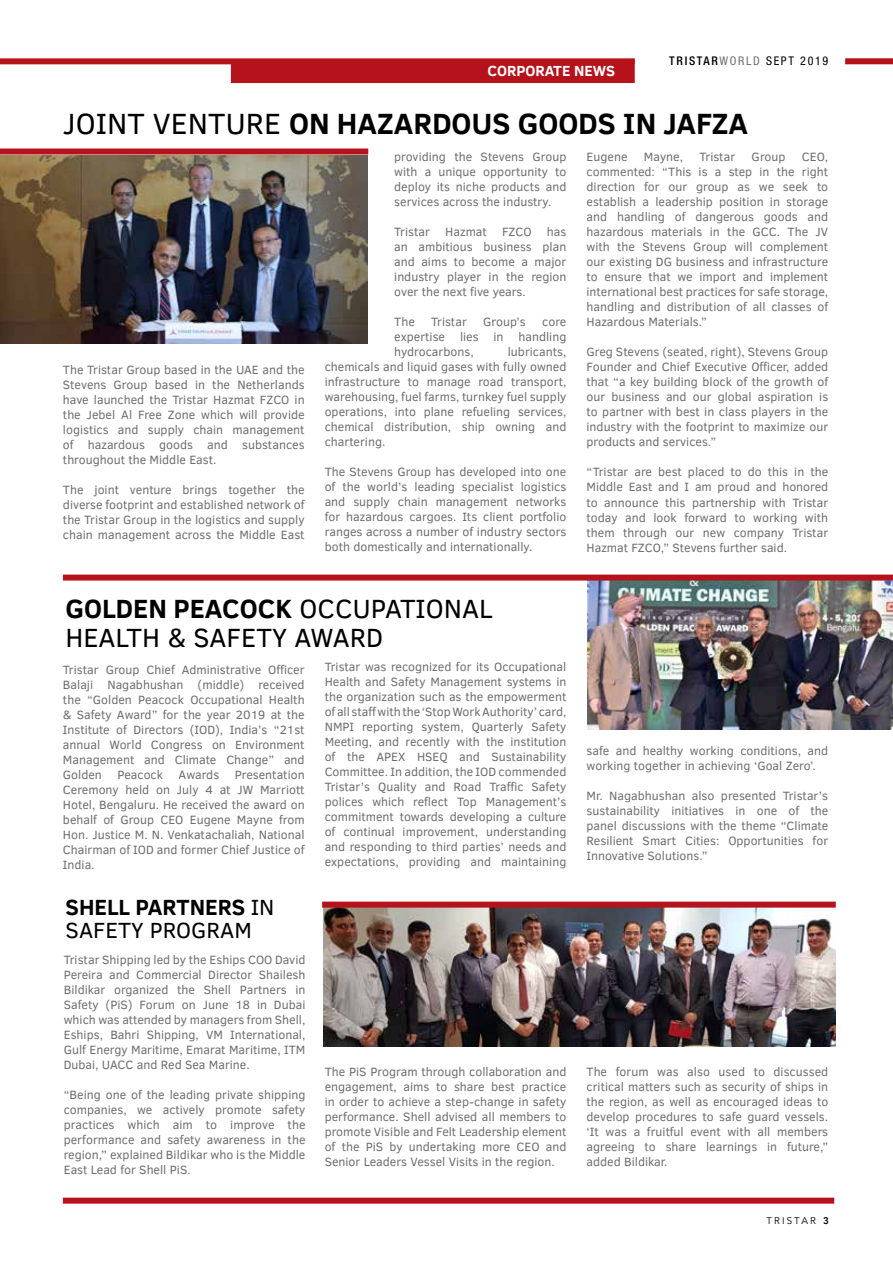
<style>
.page{position:relative;width:893px;height:1263px;background:#fff}
.page>*{position:absolute;margin:0;border:0;box-sizing:border-box;transform-origin:0 0}
.t1{font:700 30px "Clear Sans";color:#000}
.t2{font:27px/29.1px "Clear Sans";color:#000}
.t3{font:22.5px/23.1px "Clear Sans";color:#000}
.t4{font:700 15px "Clear Sans";color:#fff}
.t5{font:12.3px/15px "Clear Sans";color:#6d6e71;text-align:justify}
.t6{font:condensed 12px "Helvetica Neue";letter-spacing:.14em;color:#000}
.t7{font:9.75px "Avenir";letter-spacing:.22em;color:#000}
.s1{font-weight:500}
.s2{color:#6d6e71}
.s3{font-weight:400}
.s4{font-weight:700}
.s5{font-weight:800}
</style>
<div class="page">
<img style="left:323px;top:908px;width:512px;height:138px">
<img style="left:587px;top:581px;width:306px;height:148px">
<div style="left:845px;top:58px;width:48px;height:6px;background:#b5121b"></div>
<div style="left:0;top:58px;width:635px;height:6px;background:#b5121b"></div>
<div style="left:231px;top:59px;width:404px;height:24px;background:#b5121b"></div>
<div style="left:63px;top:1198px;width:771px;height:6px;background:#b5121b"></div>
<div style="left:63px;top:575px;width:830px;height:6px;background:#b5121b"></div>
<div style="left:322px;top:902px;width:514px;height:6px;background:#b5121b"></div>
<img style="left:0;top:155px;width:367px;height:188px">
<div style="left:0;top:149px;width:368px;height:6px;background:#b5121b"></div>
<p class="t4" style="left:487px;top:59px;width:129px">CORPORATE NEWS</p>
<p class="t6" style="left:669px;top:54px;width:160px"><span class="s1">TRISTAR</span><span class="s2">WORLD</span> SEPT 2019</p>
<h1 class="t1" style="left:63px;top:101px;width:687px"><span class="s3">JOINT VENTURE</span> ON HAZARDOUS GOODS IN JAFZA</h1>
<p class="t5" style="left:63px;top:362px;width:243px">The Tristar Group based in the UAE and the Stevens Group based in the Netherlands have launched the Tristar Hazmat FZCO in the Jebel Al Free Zone which will provide logistics and supply chain management of hazardous goods and substances throughout the Middle East.</p>
<p class="t5" style="left:63px;top:482px;width:243px">The joint venture brings together the diverse footprint and established network of the Tristar Group in the logistics and supply chain management across the Middle East</p>
<p class="t5" style="left:394px;top:149px;width:174px">providing the Stevens Group with a unique opportunity to deploy its niche products and services across the industry.</p>
<p class="t5" style="left:394px;top:224px;width:174px">Tristar Hazmat FZCO has an ambitious business plan and aims to become a major industry player in the region over the next five years.</p>
<p class="t5" style="left:394px;top:314px;width:22px">The</p>
<p class="t5" style="left:431px;top:314px;width:37px">Tristar</p>
<p class="t5" style="left:483px;top:314px;width:44px">Group’s</p>
<p class="t5" style="left:394px;top:314px;width:174px;text-indent:148px">core expertise lies in handling hydrocarbons,</p>
<p class="t5" style="left:325px;top:344px;width:243px;text-indent:183px">lubricants, chemicals and liquid gases with fully owned infrastructure to manage road transport, warehousing, fuel farms, turnkey fuel supply operations, into plane refueling services, chemical distribution, ship owning and chartering.</p>
<p class="t5" style="left:325px;top:464px;width:243px">The Stevens Group has developed into one of the world’s leading specialist logistics and supply chain management networks for hazardous cargoes. Its client portfolio ranges across a number of industry sectors both domestically and internationally.</p>
<h2 class="t2" style="left:66px;top:594px;width:429px"><span class="s4">GOLDEN PEACOCK</span> OCCUPATIONAL<br>HEALTH &amp; SAFETY AWARD</h2>
<p class="t5" style="left:63px;top:662px;width:243px">Tristar Group Chief Administrative Officer Balaji Nagabhushan (middle) received the “Golden Peacock Occupational Health &amp; Safety Award” for the year 2019 at the Institute of Directors (IOD), India’s “21st annual World Congress on Environment Management and Climate Change” and Golden</p>
<p class="t5" style="left:117px;top:767px;width:47px">Peacock</p>
<p class="t5" style="left:179px;top:767px;width:42px">Awards</p>
<p class="t5" style="left:63px;top:767px;width:243px;text-indent:172px">Presentation Ceremony held on July 4 at JW Marriott Hotel, Bengaluru. He received the award on behalf of Group CEO Eugene Mayne from Hon. Justice M. N. Venkatachaliah, National Chairman of IOD and former Chief Justice of India.</p>
<h3 class="t3" style="left:66px;top:895px;width:210px"><span class="s4">SHELL PARTNERS</span> IN<br>SAFETY PROGRAM</h3>
<p class="t5" style="left:64px;top:952px;width:243px">Tristar Shipping led by the Eships COO David Pereira and Commercial Director Shailesh Bildikar organized the Shell Partners in Safety (PiS) Forum on June 18 in Dubai which was attended by managers from Shell, Eships, Bahri Shipping, VM International, Gulf Energy Maritime, Emarat Maritime, ITM Dubai, UACC and Red Sea Marine.</p>
<p class="t5" style="left:64px;top:1087px;width:243px">“Being one of the leading private shipping companies, we actively promote safety practices which aim to improve the performance and safety awareness in the region,” explained Bildikar who is the Middle East Lead for Shell PiS.</p>
<p class="t5" style="left:325px;top:659px;width:243px">Tristar was recognized for its Occupational Health and Safety Management systems in the organization such as the empowerment of all staff with the ‘Stop Work Authority’ card, NMPI reporting system, Quarterly Safety Meeting, and recently with the institution of the APEX HSEQ and Sustainability Committee. In addition, the IOD commended Tristar’s Quality and Road Traffic Safety polices which reflect Top Management’s commitment towards developing a culture of continual improvement, understanding and responding to third parties’ needs and expectations, providing and maintaining</p>
<p class="t5" style="left:325px;top:1064px;width:243px">The PiS Program through collaboration and engagement, aims to share best practice in order to achieve a step-change in safety performance. Shell advised all members to promote Visible and Felt Leadership element of the PiS by undertaking more CEO and Senior Leaders Vessel Visits in the region.</p>
<p class="t5" style="left:587px;top:149px;width:42px">Eugene</p>
<p class="t5" style="left:644px;top:149px;width:41px">Mayne,</p>
<p class="t5" style="left:699px;top:149px;width:37px">Tristar</p>
<p class="t5" style="left:752px;top:149px;width:35px">Group</p>
<p class="t5" style="left:587px;top:149px;width:243px;text-indent:215px">CEO, commented: “This is a step in the right direction for our group as we seek to establish a leadership position in storage and handling of dangerous goods and hazardous materials in the GCC. The JV with the Stevens Group will complement our existing DG business and infrastructure to ensure that we import and implement international best practices for safe storage, handling and distribution of all classes of Hazardous Materials.”</p>
<p class="t5" style="left:587px;top:345px;width:243px">Greg Stevens (seated, right), Stevens Group Founder and Chief Executive Officer, added that “a key building block of the growth of our business and our global aspiration is to partner with best in class players in the industry with the footprint to maximize our products and services.”</p>
<p class="t5" style="left:587px;top:465px;width:243px">“Tristar are best placed to do this in the Middle East and I am proud and honored to announce this partnership with Tristar today and look forward to working with them through our new company Tristar Hazmat FZCO,” Stevens further said.</p>
<p class="t5" style="left:587px;top:743px;width:243px">safe and healthy working conditions, and working together in achieving ‘Goal Zero’.</p>
<p class="t5" style="left:587px;top:788px;width:243px">Mr. Nagabhushan also presented Tristar’s sustainability initiatives in one of the panel discussions with the theme “Climate Resilient Smart Cities: Opportunities for Innovative Solutions.”</p>
<p class="t5" style="left:587px;top:1064px;width:243px">The forum was also used to discussed critical matters such as security of ships in the region, as well as encouraged ideas to develop procedures to safe guard vessels. ‘It was a fruitful event with all members agreeing to share learnings in future,” added Bildikar.</p>
<p class="t7" style="left:766px;top:1215px;width:64px">TRISTAR <span class="s5">3</span></p>
</div>
